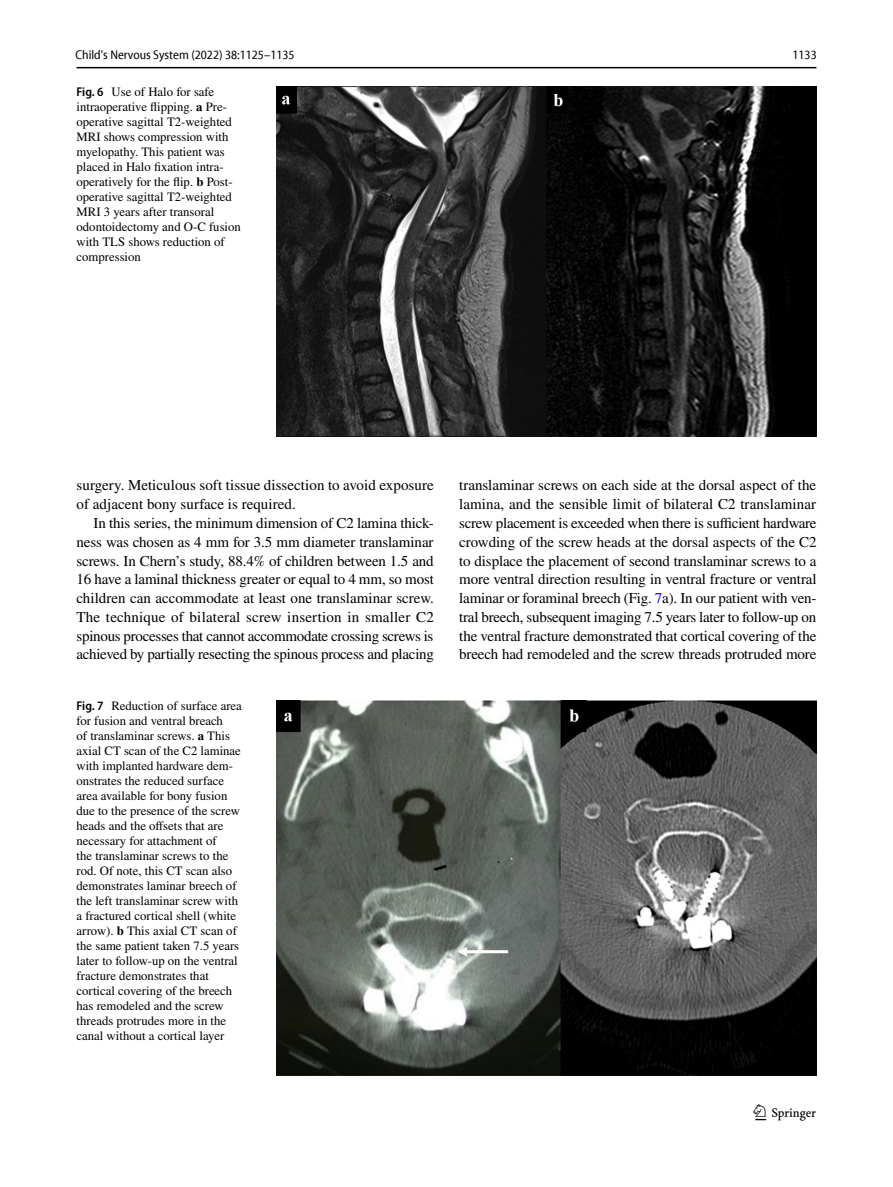
<style>
.page{position:relative;width:893px;height:1187px;background:#fff}
.page>*{position:absolute;margin:0;border:0;box-sizing:border-box;transform-origin:0 0}
.t1{font:22.5px "Springnew Regular 3";color:#000}
.t2{font:15px/18.8px "STIX";letter-spacing:-.01em;color:#000;text-align:justify}
.t3{font:12.75px/15px "STIX";color:#000}
.t4{font:semi-condensed 12.75px "Myriad Pro Unic";color:#000}
.s1{font-family:"Myriad Pro";font-weight:600;font-stretch:semi-condensed}
.s2{font-weight:700}
.s3{color:#00f}
</style>
<div class="page">
<hr style="left:77px;top:67px;width:739px;height:1px;background:#000">
<img style="left:276px;top:87px;width:540px;height:349px">
<img style="left:276px;top:700px;width:540px;height:374px">
<p class="t4" style="left:76px;top:50px;width:221px">Child's Nervous System (2022) 38:1125–1135</p>
<p class="t4" style="left:792px;top:50px;width:26px">1133</p>
<p class="t3" style="left:77px;top:85px;width:166px"><span class="s1">Fig. 6</span> Use of Halo for safe intraoperative flipping. <span class="s2">a</span> Pre&shy;operative sagittal T2-weighted<br>MRI shows compression with myelopathy. This patient was placed in Halo fixation intra&shy;operatively for the flip. <span class="s2">b</span> Post&shy;operative sagittal T2-weighted<br>MRI 3 years after transoral odontoidectomy and O-C fusion with TLS shows reduction of compression</p>
<p class="t2" style="left:77px;top:477px;width:359px">surgery. Meticulous soft tissue dissection to avoid exposure of adjacent bony surface is required.</p>
<p class="t2" style="left:77px;top:514px;width:359px;text-indent:17px">In this series, the minimum dimension of C2 lamina thick&shy;ness was chosen as 4 mm for 3.5 mm diameter translaminar screws. In Chern’s study, 88.4% of children between 1.5 and 16 have a laminal thickness greater or equal to 4 mm, so most children can accommodate at least one translaminar screw.<br>The technique of bilateral screw insertion in smaller C2 spinous processes that cannot accommodate crossing screws is achieved by partially resecting the spinous process and placing</p>
<p class="t3" style="left:77px;top:699px;width:167px"><span class="s1">Fig. 7</span> Reduction of surface area for fusion and ventral breach<br>of translaminar screws. <span class="s2">a</span> This axial CT scan of the C2 laminae with implanted hardware dem&shy;onstrates the reduced surface area available for bony fusion due to the presence of the screw heads and the offsets that are necessary for attachment of<br>the translaminar screws to the rod. Of note, this CT scan also demonstrates laminar breech of the left translaminar screw with a fractured cortical shell (white arrow). <span class="s2">b</span> This axial CT scan of the same patient taken 7.5 years later to follow-up on the ventral fracture demonstrates that cortical covering of the breech has remodeled and the screw threads protrudes more in the canal without a cortical layer</p>
<p class="t2" style="left:459px;top:477px;width:359px">translaminar screws on each side at the dorsal aspect of the lamina, and the sensible limit of bilateral C2 translaminar screw placement is exceeded when there is sufficient hardware crowding of the screw heads at the dorsal aspects of the C2 to displace the placement of second translaminar screws to a more ventral direction resulting in ventral fracture or ventral laminar or foraminal breech (Fig. <span class="s3">7</span>a). In our patient with ven&shy;tral breech, subsequent imaging 7.5 years later to follow-up on the ventral fracture demonstrated that cortical covering of the breech had remodeled and the screw threads protruded more</p>
<h1 class="t1" style="left:755px;top:1104px;width:62px">1 3</h1>
</div>
